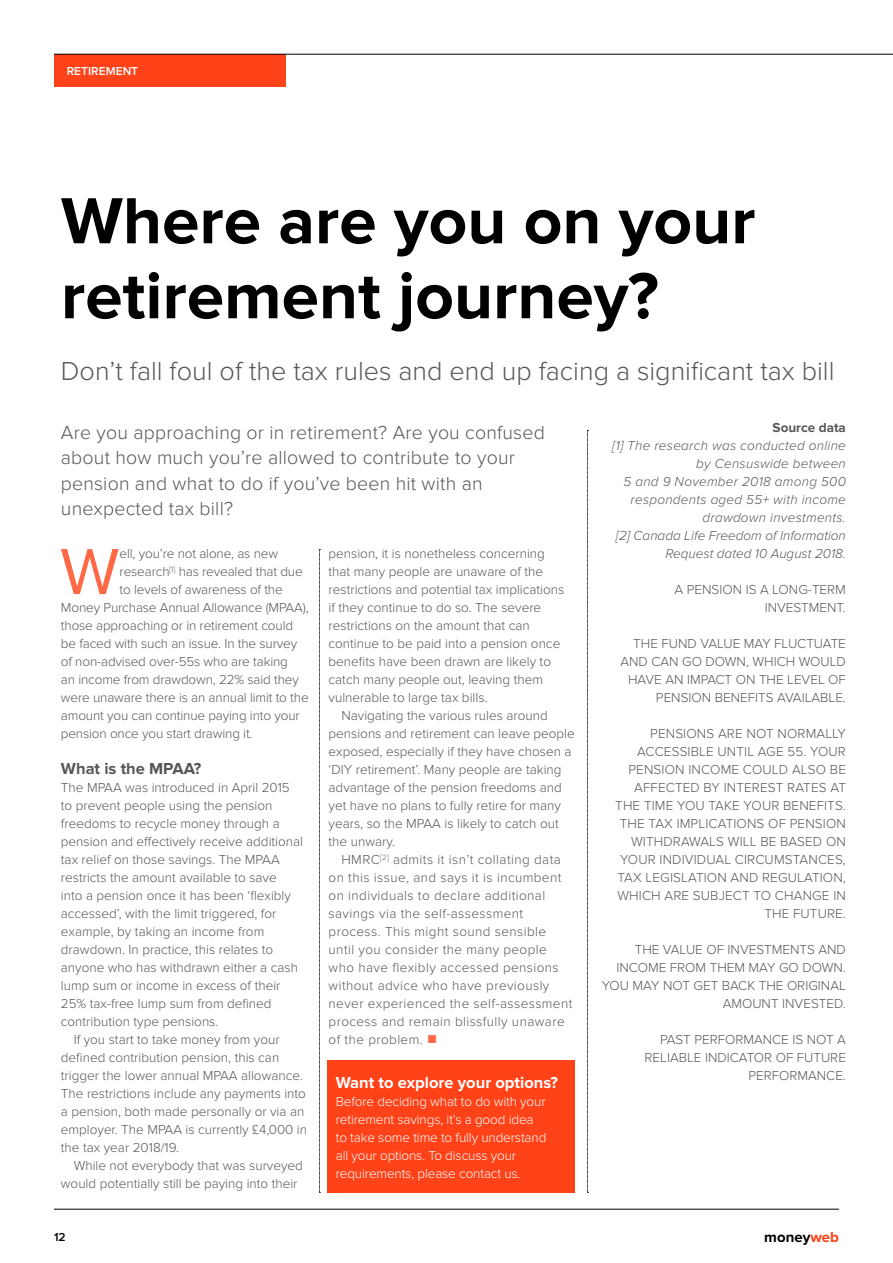
<style>
.page{position:relative;width:893px;height:1263px;background:#fff}
.page>*{position:absolute;margin:0;border:0;box-sizing:border-box;transform-origin:0 0}
.t1{font:700 67.5px/75px "Proxima Nova";color:#000}
.t2{font:67.5px "Proxima Nova";color:#ff6845}
.t3{font:300 27px "Proxima Nova";color:#575756}
.t4{font:300 19.5px/25.5px "Proxima Nova";letter-spacing:.01em;color:#575756}
.t5{font:700 16.5px "Proxima Nova";color:#fff}
.t6{font:700 16.5px "Proxima Nova";color:#575756}
.t7{font:700 15px "Proxima Nova";color:#000}
.t8{font:300 13.5px/18px "Proxima Nova";color:#575756;text-align:right}
.t9{font:300 13.5px/18px "Proxima Nova";letter-spacing:.03em;color:#575756}
.t10{font:italic 300 13.5px/18px "Proxima Nova";letter-spacing:.02em;color:#575756;text-align:right}
.t11{font:300 13.5px/18px "Proxima Nova";letter-spacing:-.01em;color:#fff}
.t12{font:700 13.5px "Proxima Nova";color:#575756}
.t13{font:600 12px "Proxima Nova A";color:#fff}
.t14{font:600 12px "Proxima Nova A";color:#000}
.s1{color:#ff6845}
.s2{color:#ff4217}
</style>
<div class="page">
<div style="left:54px;top:54px;width:232px;height:33px;background:#ff4217"></div>
<hr style="left:54px;top:1209px;width:785px;height:1px;background:#000">
<hr style="left:54px;top:54px;width:839px;height:1px;background:#000">
<div style="left:327px;top:1060px;width:248px;height:132px;background:#ff4217"></div>
<svg style="left:319px;top:549px;width:1px;height:644px"></svg>
<svg style="left:587px;top:430px;width:1px;height:763px"></svg>
<p class="t13" style="left:67px;top:64px;width:73px">RETIREMENT</p>
<h1 class="t1" style="left:61px;top:185px;width:696px">Where are you on your retirement journey?</h1>
<h2 class="t3" style="left:61px;top:355px;width:775px">Don’t fall foul of the tax rules and end up facing a significant tax bill</h2>
<h3 class="t4" style="left:61px;top:419px;width:485px">Are you approaching or in retirement? Are you confused about how much you’re allowed to contribute to your pension and what to do if you’ve been hit with an unexpected tax bill?</h3>
<h1 class="t2" style="left:60px;top:533px;width:61px">W</h1>
<p class="t8" style="left:120px;top:545px;width:160px">ell, you’re not alone, as new</p>
<p class="t8" style="left:329px;top:545px;width:237px;text-align:left">pension, it is nonetheless concerning that many people are unaware of the restrictions and potential tax implications if they continue to do so. The severe restrictions on the amount that can continue to be paid into a pension once benefits have been drawn are likely to catch many people out, leaving them vulnerable to large tax bills.</p>
<p class="t8" style="left:329px;top:707px;width:248px;text-align:left;text-indent:13px">Navigating the various rules around pensions and retirement can leave people exposed, especially if they have chosen a ‘DIY retirement’. Many people are taking advantage of the pension freedoms and yet have no plans to fully retire for many years, so the MPAA is likely to catch out the unwary.</p>
<p class="t9" style="left:329px;top:851px;width:245px;text-indent:13px">HMRC<sup>[2]</sup> admits it isn’t collating data on this issue, and says it is incumbent on individuals to declare additional savings via the self-assessment process. This might sound sensible until you consider the many people who have flexibly accessed pensions without advice who have previously never experienced the self-assessment process and remain blissfully unaware of the problem. <span class="s1">■</span></p>
<p class="t8" style="left:120px;top:563px;width:185px">research<sup>[1]</sup> has revealed that due</p>
<p class="t8" style="left:120px;top:581px;width:165px">to levels of awareness of the</p>
<p class="t8" style="left:61px;top:599px;width:249px">Money Purchase Annual Allowance (MPAA),</p>
<p class="t8" style="left:61px;top:617px;width:234px">those approaching or in retirement could</p>
<p class="t8" style="left:61px;top:635px;width:238px">be faced with such an issue. In the survey</p>
<p class="t8" style="left:61px;top:653px;width:229px">of non-advised over-55s who are taking</p>
<p class="t8" style="left:61px;top:671px;width:239px">an income from drawdown, 22% said they</p>
<p class="t8" style="left:61px;top:689px;width:249px">were unaware there is an annual limit to the</p>
<p class="t8" style="left:61px;top:707px;width:240px">amount you can continue paying into your</p>
<p class="t8" style="left:61px;top:725px;width:193px">pension once you start drawing it.</p>
<p class="t6" style="left:61px;top:759px;width:142px">What is the MPAA?</p>
<p class="t8" style="left:61px;top:779px;width:230px">The MPAA was introduced in April 2015</p>
<p class="t8" style="left:61px;top:797px;width:213px">to prevent people using the pension</p>
<p class="t8" style="left:61px;top:815px;width:220px">freedoms to recycle money through a</p>
<p class="t8" style="left:61px;top:833px;width:244px">pension and effectively receive additional</p>
<p class="t8" style="left:61px;top:851px;width:220px">tax relief on those savings. The MPAA</p>
<p class="t8" style="left:61px;top:869px;width:217px">restricts the amount available to save</p>
<p class="t8" style="left:61px;top:887px;width:232px">into a pension once it has been ‘flexibly</p>
<p class="t8" style="left:61px;top:905px;width:217px">accessed’, with the limit triggered, for</p>
<p class="t8" style="left:61px;top:923px;width:205px">example, by taking an income from</p>
<p class="t8" style="left:61px;top:941px;width:214px">drawdown. In practice, this relates to</p>
<p class="t8" style="left:61px;top:959px;width:238px">anyone who has withdrawn either a cash</p>
<p class="t8" style="left:61px;top:977px;width:221px">lump sum or income in excess of their</p>
<p class="t8" style="left:61px;top:995px;width:212px">25% tax-free lump sum from defined</p>
<p class="t8" style="left:61px;top:1013px;width:159px">contribution type pensions.</p>
<p class="t8" style="left:74px;top:1031px;width:207px">If you start to take money from your</p>
<p class="t8" style="left:61px;top:1049px;width:220px">defined contribution pension, this can</p>
<p class="t8" style="left:61px;top:1067px;width:243px">trigger the lower annual MPAA allowance.</p>
<p class="t8" style="left:61px;top:1085px;width:247px">The restrictions include any payments into</p>
<p class="t8" style="left:61px;top:1103px;width:245px">a pension, both made personally or via an</p>
<p class="t8" style="left:61px;top:1121px;width:248px">employer. The MPAA is currently £4,000 in</p>
<p class="t8" style="left:61px;top:1139px;width:120px">the tax year 2018/19.</p>
<p class="t8" style="left:74px;top:1157px;width:231px">While not everybody that was surveyed</p>
<p class="t8" style="left:61px;top:1175px;width:238px">would potentially still be paying into their</p>
<p class="t5" style="left:336px;top:1073px;width:224px">Want to explore your options?</p>
<p class="t11" style="left:336px;top:1092px;width:212px">Before deciding what to do with your retirement savings, it’s a good idea to take some time to fully understand all your options. To discuss your requirements, please contact us.</p>
<p class="t12" style="left:773px;top:420px;width:75px">Source data</p>
<p class="t10" style="left:612px;top:437px;width:235px">[1] The research was conducted online by Censuswide between<br>5 and 9 November 2018 among 500 respondents aged 55+ with income drawdown investments.<br>[2] Canada Life Freedom of Information<br>Request dated 10 August 2018.</p>
<p class="t8" style="left:675px;top:581px;width:173px">A PENSION IS A LONG-TERM<br>INVESTMENT.</p>
<p class="t8" style="left:620px;top:635px;width:227px">THE FUND VALUE MAY FLUCTUATE<br>AND CAN GO DOWN, WHICH WOULD<br>HAVE AN IMPACT ON THE LEVEL OF<br>PENSION BENEFITS AVAILABLE.</p>
<p class="t8" style="left:615px;top:725px;width:232px">PENSIONS ARE NOT NORMALLY<br>ACCESSIBLE UNTIL AGE 55. YOUR<br>PENSION INCOME COULD ALSO BE<br>AFFECTED BY INTEREST RATES AT<br>THE TIME YOU TAKE YOUR BENEFITS.<br>THE TAX IMPLICATIONS OF PENSION<br>WITHDRAWALS WILL BE BASED ON<br>YOUR INDIVIDUAL CIRCUMSTANCES,<br>TAX LEGISLATION AND REGULATION,<br>WHICH ARE SUBJECT TO CHANGE IN<br>THE FUTURE.</p>
<p class="t8" style="left:602px;top:941px;width:246px">THE VALUE OF INVESTMENTS AND<br>INCOME FROM THEM MAY GO DOWN.<br>YOU MAY NOT GET BACK THE ORIGINAL<br>AMOUNT INVESTED.</p>
<p class="t8" style="left:645px;top:1031px;width:203px">PAST PERFORMANCE IS NOT A<br>RELIABLE INDICATOR OF FUTURE<br>PERFORMANCE.</p>
<p class="t14" style="left:54px;top:1230px;width:13px">12</p>
<p class="t7" style="left:764px;top:1228px;width:76px">money<span class="s2">web</span></p>
</div>
